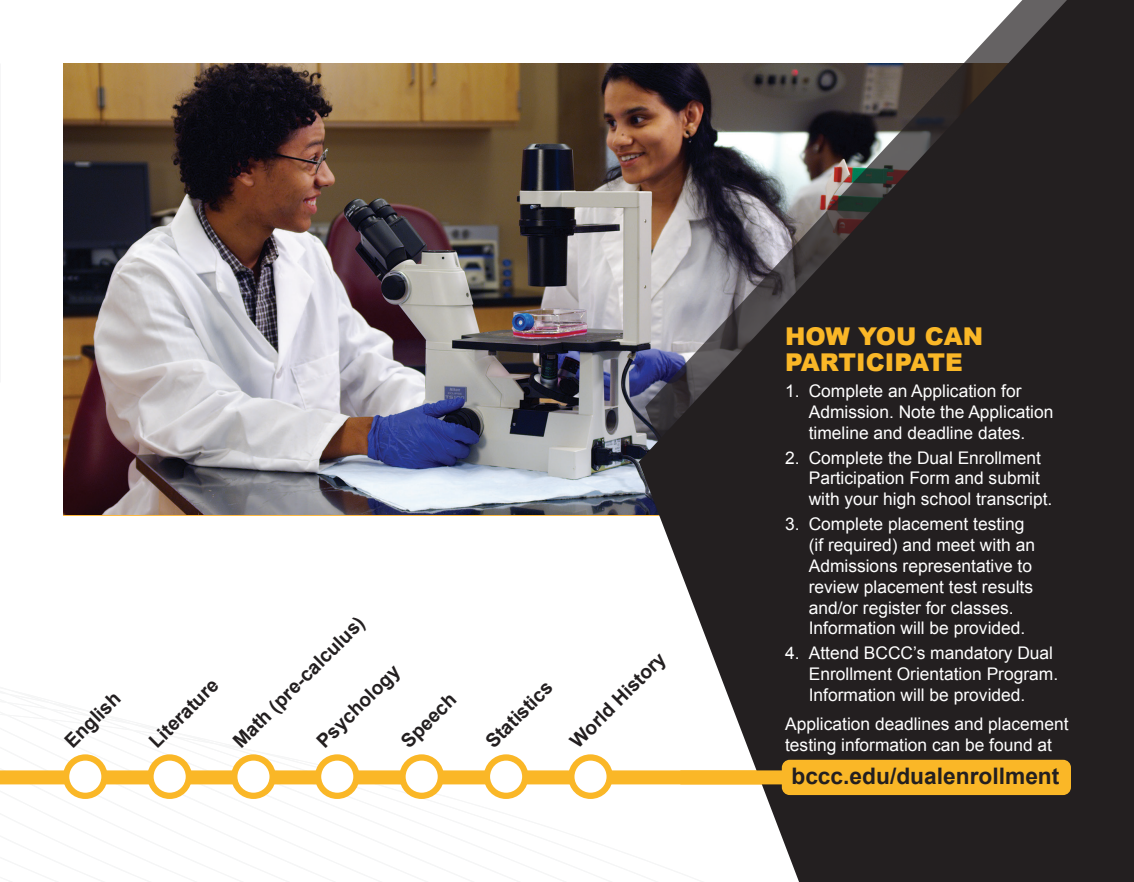
<style>
.page{position:relative;width:1134px;height:882px;background:#fff}
.page>*{position:absolute;margin:0;border:0;box-sizing:border-box;transform-origin:0 0}
.t1{font:900 24.5px/26.2px "Arial";color:#fab727}
.t2{font:700 22.75px "Arial";color:#231f20}
.t3{font:700 19.25px "Arial";color:#231f20}
.t4{font:17.32px/20.8px "Arial";color:#fff}
</style>
<div class="page">
<div style="left:0;top:770px;width:844px;height:14px;background:#fab727"></div>
<svg style="left:66px;top:757px;width:38px;height:39px"></svg>
<div style="left:63px;top:754px;width:45px;height:45px;border:6px solid #fab727;border-radius:50%"></div>
<svg style="left:151px;top:757px;width:38px;height:39px"></svg>
<div style="left:147px;top:754px;width:45px;height:45px;border:6px solid #fab727;border-radius:50%"></div>
<svg style="left:234px;top:757px;width:39px;height:39px"></svg>
<div style="left:231px;top:754px;width:45px;height:45px;border:6px solid #fab727;border-radius:50%"></div>
<svg style="left:318px;top:757px;width:38px;height:39px"></svg>
<div style="left:315px;top:754px;width:45px;height:45px;border:6px solid #fab727;border-radius:50%"></div>
<svg style="left:403px;top:757px;width:38px;height:39px"></svg>
<div style="left:399px;top:754px;width:45px;height:45px;border:6px solid #fab727;border-radius:50%"></div>
<svg style="left:487px;top:757px;width:38px;height:39px"></svg>
<div style="left:484px;top:754px;width:44px;height:45px;border:6px solid #fab727;border-radius:50%"></div>
<svg style="left:571px;top:757px;width:39px;height:39px"></svg>
<div style="left:568px;top:754px;width:45px;height:45px;border:6px solid #fab727;border-radius:50%"></div>
<img style="left:63px;top:63px;width:576px;height:452px">
<svg style="left:639px;top:0;width:495px;height:882px;background:#4b4748"></svg>
<div style="left:680px;top:770px;width:118px;height:14px;background:#fab727"></div>
<div style="left:782px;top:760px;width:289px;height:35px;background:#fab727;border-radius:8px"></div>
<p class="t3" style="left:59px;top:735px;width:71px;rotate:-45deg">English</p>
<p class="t3" style="left:144px;top:735px;width:90px;rotate:-45deg">Literature</p>
<p class="t3" style="left:227px;top:735px;width:178px;rotate:-45deg">Math (pre-calculus)</p>
<p class="t3" style="left:311px;top:735px;width:110px;rotate:-45deg">Psychology</p>
<p class="t3" style="left:396px;top:735px;width:70px;rotate:-45deg">Speech</p>
<p class="t3" style="left:480px;top:735px;width:87px;rotate:-45deg">Statistics</p>
<p class="t3" style="left:564px;top:735px;width:127px;rotate:-45deg">World History</p>
<p class="t1" style="left:785px;top:322px;width:200px">HOW YOU CAN<br>PARTICIPATE</p>
<p class="t4" style="left:809px;top:381px;width:246px;text-indent:-24px">1. Complete an Application for<br>Admission. Note the Application timeline and deadline dates.</p>
<p class="t4" style="left:809px;top:447px;width:245px;text-indent:-24px">2. Complete the Dual Enrollment<br>Participation Form and submit with your high school transcript.</p>
<p class="t4" style="left:809px;top:514px;width:228px;text-indent:-24px">3. Complete placement testing (if required) and meet with an<br>Admissions representative to review placement test results and/or register for classes.<br>Information will be provided.</p>
<p class="t4" style="left:809px;top:643px;width:251px;text-indent:-24px">4. Attend BCCC’s mandatory Dual<br>Enrollment Orientation Program.<br>Information will be provided.</p>
<p class="t4" style="left:785px;top:713px;width:285px">Application deadlines and placement testing information can be found at</p>
<p class="t2" style="left:791px;top:761px;width:270px">bccc.edu/dualenrollment</p>
</div>
